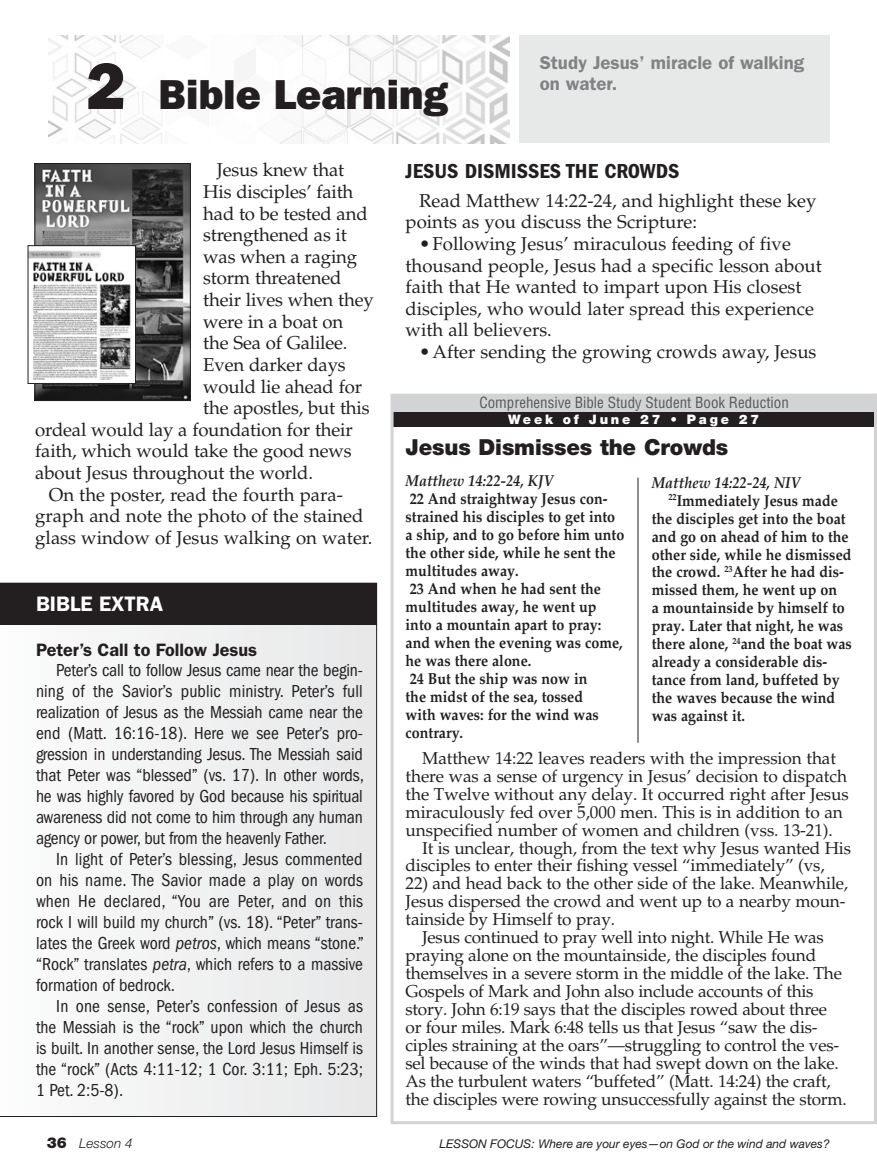
<style>
.page{position:relative;width:877px;height:1176px;background:#fff}
.page>*{position:absolute;margin:0;border:0;box-sizing:border-box;transform-origin:0 0}
.t1{font:42px "ITC Franklin Gothic Std Hvy";color:#231f20}
.t2{font:900 22.05px "Helvetica Neue LT Std";letter-spacing:-.005em;color:#231f20}
.t3{font:21px "ITC Franklin Gothic Std Dm Cd";color:#231f20;scale:1.05 1}
.t4{font:600 21px "ITC Franklin Gothic Std";color:#fff}
.t5{font:18.6px/21.6px "Palatino LT Std";color:#231f20}
.t6{font:600 18.6px/21px "ITC Franklin Gothic Std";color:#808285}
.t7{font:condensed 18px/21px "ITC Franklin Gothic Std";color:#231f20;text-align:justify}
.t8{font:600 18px "ITC Franklin Gothic Std";color:#231f20}
.t9{font:17.25px/18px "Palatino LT Std";letter-spacing:-.015em;color:#231f20}
.t10{font:700 15.9px/18px "Palatino LT Std";color:#231f20;scale:.9 1}
.t11{font:italic 700 15.9px "Palatino LT Std";color:#231f20;scale:.9 1}
.t12{font:condensed 15px "Helvetica LT Std";color:#58595b}
.t13{font:italic 300 13.5px "Helvetica Neue LT Std";color:#231f20}
.t14{font:900 13.05px "Helvetica Neue LT Std";letter-spacing:.21em;color:#fff}
.t15{font:italic 12px "Helvetica Neue LT Std";color:#231f20}
.s1{font-size:66px}
.s2{font-style:italic}
.s3{font-weight:900;font-style:normal;font-size:15px}
</style>
<div class="page">
<img style="left:49px;top:36px;width:461px;height:107px">
<div style="left:519px;top:36px;width:311px;height:107px;background:#e7e8e8"></div>
<div style="left:392px;top:411px;width:483px;height:16px;background:#231f20"></div>
<hr style="left:638px;top:477px;width:1px;height:265px;background:#231f20">
<div style="left:391px;top:393px;width:486px;height:730px;border:3px solid #d1d3d4"></div>
<div style="left:392px;top:394px;width:484px;height:17px;background:#d1d3d4"></div>
<svg style="left:0;top:583px;width:377px;height:533px"></svg>
<img style="left:37px;top:165px;width:152px;height:234px">
<div style="left:35px;top:163px;width:156px;height:238px;border:1px solid #231f20"></div>
<div style="left:28px;top:245px;width:107px;height:138px;background:#fff"></div>
<img style="left:30px;top:250px;width:101px;height:129px">
<div style="left:28px;top:245px;width:108px;height:138px;border:1px solid #231f20"></div>
<h1 class="t1" style="left:86px;top:70px;width:363px"><span class="s1">2</span> Bible Learning</h1>
<p class="t6" style="left:540px;top:52px;width:266px">Study Jesus’ miracle of walking on water.</p>
<p class="t5" style="left:217px;top:159px;width:129px">Jesus knew that</p>
<p class="t5" style="left:203px;top:181px;width:152px">His disciples’ faith</p>
<p class="t5" style="left:203px;top:203px;width:166px">had to be tested and</p>
<p class="t5" style="left:203px;top:224px;width:145px">strengthened as it</p>
<p class="t5" style="left:203px;top:246px;width:156px">was when a raging</p>
<p class="t5" style="left:203px;top:267px;width:140px">storm threatened</p>
<p class="t5" style="left:203px;top:289px;width:172px">their lives when they</p>
<p class="t5" style="left:203px;top:311px;width:142px">were in a boat on</p>
<p class="t5" style="left:203px;top:332px;width:146px">the Sea of Galilee.</p>
<p class="t5" style="left:203px;top:354px;width:144px">Even darker days</p>
<p class="t5" style="left:203px;top:375px;width:160px">would lie ahead for</p>
<p class="t5" style="left:203px;top:397px;width:168px">the apostles, but this</p>
<p class="t5" style="left:35px;top:419px;width:319px">ordeal would lay a foundation for their</p>
<p class="t5" style="left:35px;top:440px;width:318px">faith, which would take the good news</p>
<p class="t5" style="left:35px;top:462px;width:279px">about Jesus throughout the world.</p>
<p class="t5" style="left:49px;top:483px;width:296px">On the poster, read the fourth para-</p>
<p class="t5" style="left:35px;top:505px;width:330px">graph and note the photo of the stained</p>
<p class="t5" style="left:35px;top:527px;width:339px">glass window of Jesus walking on water.</p>
<p class="t4" style="left:36px;top:591px;width:129px">BIBLE EXTRA</p>
<p class="t8" style="left:36px;top:639px;width:223px">Peter’s Call to Follow Jesus</p>
<p class="t7" style="left:36px;top:659px;width:330px;text-indent:20px">Peter’s call to follow Jesus came near the begin&shy;ning of the Savior’s public ministry. Peter’s full realization of Jesus as the Messiah came near the end (Matt. 16:16-18). Here we see Peter’s pro&shy;gression in understanding Jesus. The Messiah said that Peter was “blessed” (vs. 17). In other words, he was highly favored by God because his spiritual awareness did not come to him through any human agency or power, but from the heavenly Father.</p>
<p class="t7" style="left:36px;top:848px;width:329px;text-indent:20px">In light of Peter’s blessing, Jesus commented on his name. The Savior made a play on words when He declared, “You are Peter, and on this rock I will build my church” (vs. 18). “Peter” trans&shy;lates the Greek word <span class="s2">petros</span>, which means “stone.” “Rock” translates <span class="s2">petra</span>, which refers to a massive formation of bedrock.</p>
<p class="t7" style="left:36px;top:995px;width:328px;text-indent:20px">In one sense, Peter’s confession of Jesus as the Messiah is the “rock” upon which the church is built. In another sense, the Lord Jesus Himself is the “rock” (Acts 4:11-12; 1 Cor. 3:11; Eph. 5:23; 1 Pet. 2:5-8).</p>
<p class="t3" style="left:406px;top:159px;width:262px">JESUS DISMISSES THE CROWDS</p>
<p class="t5" style="left:406px;top:190px;width:412px;text-indent:14px">Read Matthew 14:22-24, and highlight these key points as you discuss the Scripture:</p>
<p class="t5" style="left:406px;top:233px;width:418px;text-indent:14px">•Following Jesus’ miraculous feeding of five thousand people, Jesus had a specific lesson about faith that He wanted to impart upon His closest disciples, who would later spread this experience with all believers.</p>
<p class="t5" style="left:419px;top:341px;width:399px">•After sending the growing crowds away, Jesus</p>
<p class="t12" style="left:479px;top:393px;width:311px">Comprehensive Bible Study Student Book Reduction</p>
<p class="t14" style="left:508px;top:411px;width:252px">Week of June 27 • Page 27</p>
<p class="t2" style="left:406px;top:434px;width:324px">Jesus Dismisses the Crowds</p>
<p class="t11" style="left:406px;top:471px;width:166px">Matthew 14:22-24, KJV</p>
<p class="t10" style="left:406px;top:490px;width:245px">22 And straightway Jesus con&shy;strained his disciples to get into a ship, and to go before him unto the other side, while he sent the multitudes away.<br>23 And when he had sent the multitudes away, he went up into a mountain apart to pray: and when the evening was come, he was there alone.<br>24 But the ship was now in<br>the midst of the sea, tossed<br>with waves: for the wind was contrary.</p>
<p class="t9" style="left:422px;top:749px;width:415px">Matthew 14:22 leaves readers with the impression that</p>
<p class="t9" style="left:406px;top:766px;width:443px">there was a sense of urgency in Jesus’ decision to dispatch</p>
<p class="t9" style="left:406px;top:784px;width:445px">the Twelve without any delay. It occurred right after Jesus</p>
<p class="t9" style="left:406px;top:802px;width:439px">miraculously fed over 5,000 men. This is in addition to an</p>
<p class="t9" style="left:406px;top:820px;width:429px">unspecified number of women and children (vss. 13-21).</p>
<p class="t9" style="left:422px;top:838px;width:430px">It is unclear, though, from the text why Jesus wanted His</p>
<p class="t9" style="left:406px;top:856px;width:421px">disciples to enter their fishing vessel “immediately” (vs,</p>
<p class="t9" style="left:406px;top:874px;width:444px">22) and head back to the other side of the lake. Meanwhile,<br>Jesus dispersed the crowd and went up to a nearby moun&shy;tainside by Himself to pray.</p>
<p class="t9" style="left:406px;top:928px;width:443px;text-indent:17px">Jesus continued to pray well into night. While He was praying alone on the mountainside, the disciples found themselves in a severe storm in the middle of the lake. The Gospels of Mark and John also include accounts of this story. John 6:19 says that the disciples rowed about three or four miles. Mark 6:48 tells us that Jesus “saw the dis&shy;ciples straining at the oars”—struggling to control the ves&shy;sel because of the winds that had swept down on the lake.<br>As the turbulent waters “buffeted” (Matt. 14:24) the craft, the disciples were rowing unsuccessfully against the storm.</p>
<p class="t11" style="left:652px;top:473px;width:167px">Matthew 14:22-24, NIV</p>
<p class="t10" style="left:668px;top:491px;width:190px"><sup>22</sup>Immediately Jesus made</p>
<p class="t10" style="left:652px;top:509px;width:217px">the disciples get into the boat</p>
<p class="t10" style="left:652px;top:527px;width:220px">and go on ahead of him to the</p>
<p class="t10" style="left:652px;top:545px;width:223px">other side, while he dismissed</p>
<p class="t10" style="left:652px;top:563px;width:215px">the crowd. <sup>23</sup>After he had dis-</p>
<p class="t10" style="left:652px;top:581px;width:208px">missed them, he went up on</p>
<p class="t10" style="left:652px;top:599px;width:216px">a mountainside by himself to</p>
<p class="t10" style="left:652px;top:617px;width:214px">pray. Later that night, he was</p>
<p class="t10" style="left:652px;top:635px;width:224px">there alone, <sup>24</sup>and the boat was</p>
<p class="t10" style="left:652px;top:652px;width:197px">already a considerable dis-</p>
<p class="t10" style="left:652px;top:670px;width:210px">tance from land, buffeted by</p>
<p class="t10" style="left:652px;top:688px;width:205px">the waves because the wind</p>
<p class="t10" style="left:652px;top:706px;width:105px">was against it.</p>
<p class="t13" style="left:47px;top:1135px;width:87px"><span class="s3">36</span> Lesson 4</p>
<p class="t15" style="left:440px;top:1136px;width:392px">LESSON FOCUS: Where are your eyes—on God or the wind and waves?</p>
</div>
